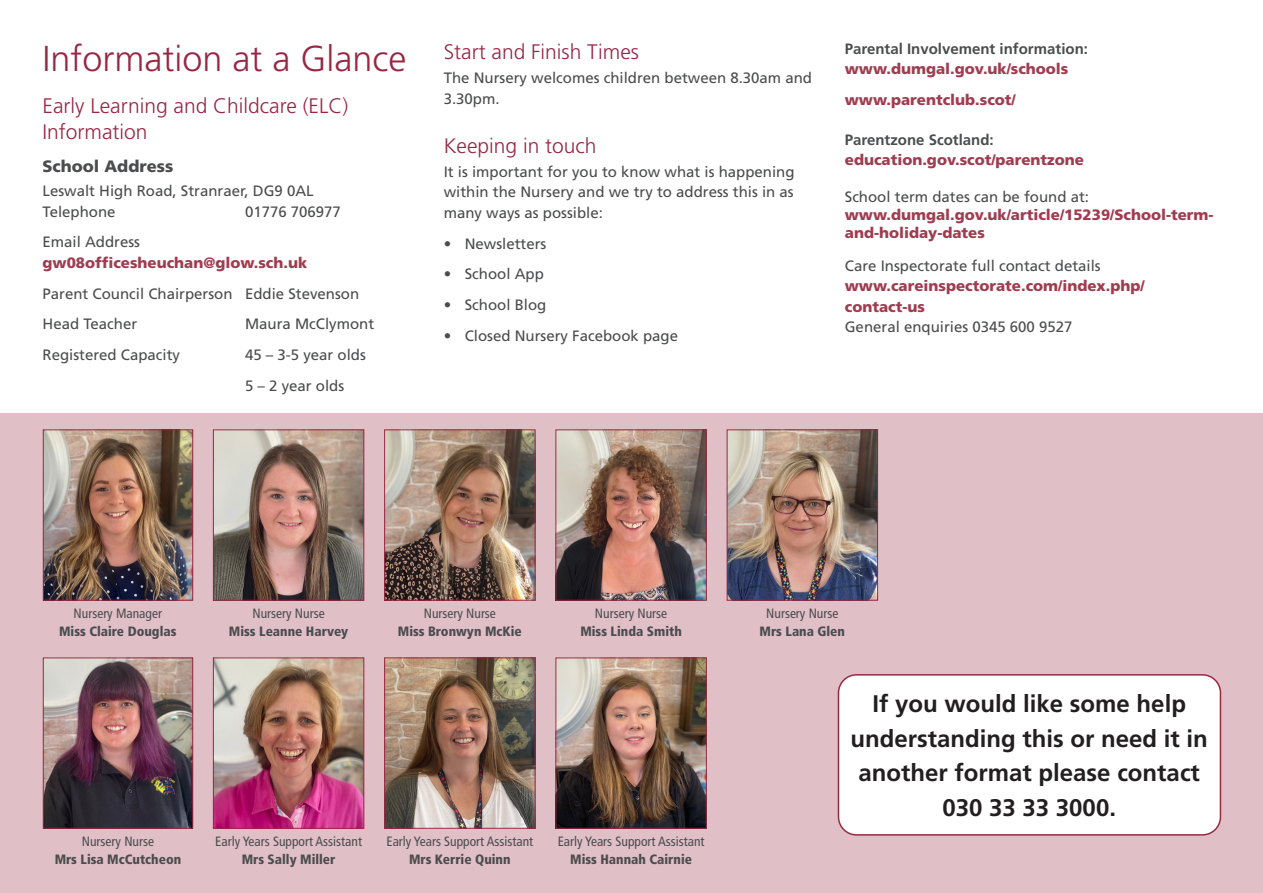
<style>
.page{position:relative;width:1263px;height:893px;background:#fff}
.page>*{position:absolute;margin:0;border:0;box-sizing:border-box;transform-origin:0 0}
.t1{font:300 36px "Frutiger";color:#972743}
.t2{font:700 24px/34.5px "Frutiger";color:#231f20;text-align:center}
.t3{font:300 21px/25.5px "Frutiger";color:#972743}
.Sub_heading_1{font:900 16.5px "Frutiger";color:#4b4c4d}
.Body{font:15px/20.2px "Frutiger";color:#4b4c4d}
.Sub_heading_1-2{font:900 15px/20.2px "Frutiger";color:#a03c50}
.Body-2{font:900 15px/20.2px "Frutiger";color:#a03c50}
.Body-3{font:700 15px/20.2px "Frutiger";color:#4b4c4d}
.Body-4{font:condensed 13.5px/18px "Frutiger";color:#4b4c4d;text-align:center}
.Body-5{font:900 condensed 13.5px/18px "Frutiger";color:#4b4c4d;text-align:center}
.s1{font-weight:400;color:#4b4c4d}
.s2{font-weight:900;color:#a03c50}
.s3{font-weight:700;color:#4b4c4d}
.s4{font-weight:400}
.s5{font-weight:900}
</style>
<div class="page">
<div style="left:0;top:414px;width:1263px;height:479px;background:#e0bfc7"></div>
<div style="left:838px;top:675px;width:382px;height:160px;background:#fff;border-radius:18px"></div>
<div style="left:838px;top:674px;width:383px;height:162px;border:2px solid #972943;border-radius:18px"></div>
<img style="left:45px;top:431px;width:146px;height:168px">
<div style="left:43px;top:429px;width:150px;height:172px;border:1px solid #972743"></div>
<img style="left:45px;top:659px;width:146px;height:168px">
<div style="left:43px;top:657px;width:150px;height:172px;border:1px solid #972743"></div>
<img style="left:215px;top:431px;width:147px;height:168px">
<div style="left:213px;top:429px;width:151px;height:172px;border:1px solid #972743"></div>
<img style="left:215px;top:659px;width:147px;height:168px">
<div style="left:213px;top:657px;width:151px;height:172px;border:1px solid #972743"></div>
<img style="left:386px;top:431px;width:147px;height:168px">
<div style="left:384px;top:429px;width:151px;height:172px;border:1px solid #972743"></div>
<img style="left:386px;top:659px;width:147px;height:168px">
<div style="left:384px;top:657px;width:151px;height:172px;border:1px solid #972743"></div>
<img style="left:557px;top:431px;width:148px;height:168px">
<div style="left:555px;top:429px;width:152px;height:172px;border:1px solid #972743"></div>
<img style="left:557px;top:659px;width:148px;height:168px">
<div style="left:555px;top:657px;width:152px;height:172px;border:1px solid #972743"></div>
<img style="left:729px;top:431px;width:147px;height:168px">
<div style="left:727px;top:429px;width:151px;height:172px;border:1px solid #972743"></div>
<p class="t1" style="left:43px;top:38px;width:365px">Information at a Glance</p>
<p class="t3" style="left:43px;top:93px;width:307px">Early Learning and Childcare (ELC)<br>Information</p>
<p class="Sub_heading_1" style="left:43px;top:156px;width:132px">School Address</p>
<p class="Body" style="left:43px;top:181px;width:273px">Leswalt High Road, Stranraer, DG9 0AL<br>Telephone</p>
<p class="Body" style="left:245px;top:201px;width:97px">01776 706977</p>
<p class="Body-2" style="left:43px;top:232px;width:266px"><span class="s1">Email Address </span>gw08officesheuchan@glow.sch.uk</p>
<p class="Body" style="left:43px;top:283px;width:318px">Parent Council Chairperson Eddie Stevenson</p>
<p class="Body" style="left:43px;top:314px;width:96px">Head Teacher</p>
<p class="Body" style="left:245px;top:314px;width:131px">Maura McClymont</p>
<p class="Body" style="left:43px;top:345px;width:139px">Registered Capacity</p>
<p class="Body" style="left:245px;top:345px;width:122px">45 – 3-5 year olds</p>
<p class="Body" style="left:245px;top:376px;width:101px">5 – 2 year olds</p>
<p class="t3" style="left:444px;top:39px;width:197px">Start and Finish Times</p>
<p class="Body" style="left:444px;top:68px;width:370px">The Nursery welcomes children between 8.30am and<br>3.30pm.</p>
<p class="t3" style="left:444px;top:133px;width:154px">Keeping in touch</p>
<p class="Body" style="left:444px;top:162px;width:352px;text-align:justify">It is important for you to know what is happening within the Nursery and we try to address this in as many ways as possible:</p>
<p class="Body" style="left:444px;top:233px;width:104px">• Newsletters</p>
<p class="Body" style="left:444px;top:264px;width:102px">• School App</p>
<p class="Body" style="left:444px;top:295px;width:104px">• School Blog</p>
<p class="Body" style="left:444px;top:326px;width:236px">• Closed Nursery Facebook page</p>
<p class="Body-3" style="left:845px;top:39px;width:245px">Parental Involvement information: <span class="s2">www.dumgal.gov.uk/schools</span></p>
<p class="Body-2" style="left:845px;top:90px;width:172px">www.parentclub.scot/</p>
<p class="Sub_heading_1-2" style="left:845px;top:129px;width:241px"><span class="s3">Parentzone Scotland: </span>education.gov.scot/parentzone</p>
<p class="Body" style="left:845px;top:187px;width:246px">School term dates can be found at:</p>
<p class="Sub_heading_1-2" style="left:845px;top:206px;width:370px;line-height:18px">www.dumgal.gov.uk/article/15239/School-term&shy;and-holiday-dates</p>
<p class="Body" style="left:845px;top:256px;width:301px">Care Inspectorate full contact details <span class="s2">www.careinspectorate.com/index.php/ contact-us<br></span>General enquiries 0345 600 9527</p>
<p class="Body-5" style="left:59px;top:604px;width:119px"><span class="s4">Nursery Manager<br></span>Miss Claire Douglas</p>
<p class="Body-5" style="left:229px;top:604px;width:121px"><span class="s4">Nursery Nurse<br></span>Miss Leanne Harvey</p>
<p class="Body-5" style="left:398px;top:604px;width:125px"><span class="s4">Nursery Nurse<br></span>Miss Bronwyn McKie</p>
<p class="Body-5" style="left:580px;top:604px;width:103px"><span class="s4">Nursery Nurse<br></span>Miss Linda Smith</p>
<p class="Body-4" style="left:760px;top:604px;width:87px">Nursery Nurse<br><span class="s5">Mrs Lana Glen</span></p>
<p class="Body-5" style="left:55px;top:832px;width:128px"><span class="s4">Nursery Nurse<br></span>Mrs Lisa McCutcheon</p>
<p class="Body-4" style="left:215px;top:832px;width:148px">Early Years Support Assistant<br><span class="s5">Mrs Sally Miller</span></p>
<p class="Body-4" style="left:386px;top:832px;width:148px">Early Years Support Assistant<br><span class="s5">Mrs Kerrie Quinn</span></p>
<p class="Body-4" style="left:558px;top:832px;width:148px">Early Years Support Assistant<br><span class="s5">Miss Hannah Cairnie</span></p>
<p class="t2" style="left:850px;top:687px;width:359px">If you would like some help understanding this or need it in another format please contact<br>030 33 33 3000.</p>
</div>
